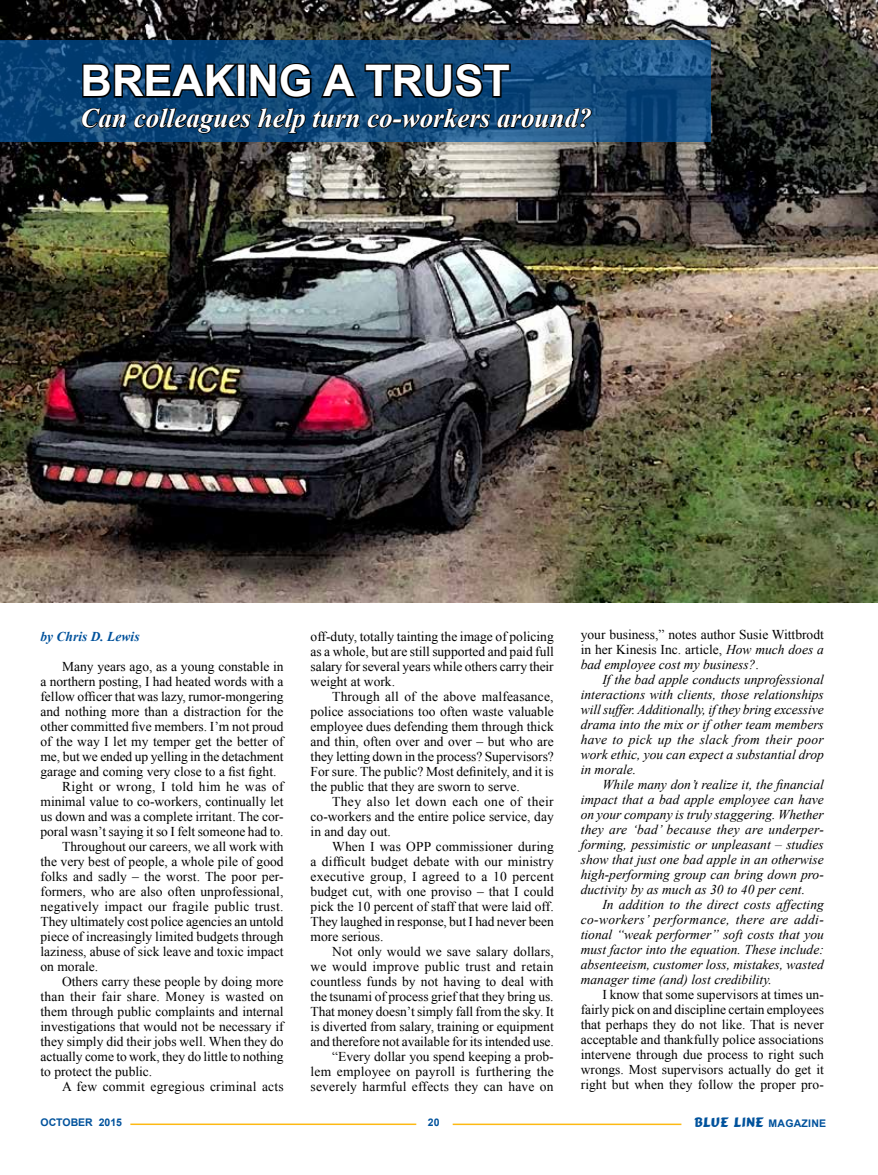
<style>
.page{position:relative;width:878px;height:1175px;background:#fff}
.page>*{position:absolute;margin:0;border:0;box-sizing:border-box;transform-origin:0 0}
.t1{font:700 43.5px "Arial";color:#fff}
.t2{font:italic 700 27px "Times New Roman";color:#fff}
.t3{font:13.5px/15px "Times New Roman";color:#000;text-align:justify}
.t4{font:italic 13.5px/15px "Times New Roman";color:#000;text-align:justify}
.t5{font:13.5px "Times New Roman";letter-spacing:.02em;color:#000}
.t6{font:13.5px "Comic";letter-spacing:.02em;color:#00529c}
.t7{font:italic 700 13.5px "Times New Roman";color:#00529c}
.t8{font:700 10.5px "Arial";color:#00529c}
.s1{font-style:italic}
.s2{font-family:"Arial";font-weight:700;font-size:10.5px}
</style>
<div class="page">
<hr style="left:130px;top:1123px;width:286px;height:2px;background:#fdb913">
<hr style="left:452px;top:1123px;width:229px;height:2px;background:#fdb913">
<img style="left:0;top:0;width:878px;height:602px">
<svg style="left:0;top:40px;width:711px;height:101px;background:#0f487b"></svg>
<svg style="left:81px;top:61px;width:161px;height:39px;background:#052644"></svg>
<div style="left:237px;top:64px;width:9px;height:34px;border:3px solid #000"></div>
<svg style="left:248px;top:61px;width:65px;height:39px;background:#0a2b47"></svg>
<svg style="left:319px;top:61px;width:193px;height:39px;background:#0a2f4f"></svg>
<svg style="left:81px;top:107px;width:512px;height:33px;background:#103c62"></svg>
<h1 class="t1" style="left:81px;top:52px;width:431px">BREAKING A TRUST</h1>
<h2 class="t2" style="left:81px;top:99px;width:512px">Can colleagues help turn co-workers around?</h2>
<p class="t7" style="left:40px;top:626px;width:101px">by Chris D. Lewis</p>
<p class="t3" style="left:62px;top:658px;width:223px">Many years ago, as a young constable in</p>
<p class="t3" style="left:40px;top:673px;width:244px">a northern posting, I had heated words with a</p>
<p class="t3" style="left:40px;top:688px;width:245px">fellow officer that was lazy, rumor-mongering</p>
<p class="t3" style="left:40px;top:703px;width:244px">and nothing more than a distraction for the</p>
<p class="t3" style="left:40px;top:718px;width:244px">other committed five members. I’m not proud</p>
<p class="t3" style="left:40px;top:733px;width:244px">of the way I let my temper get the better of</p>
<p class="t3" style="left:40px;top:748px;width:245px">me, but we ended up yelling in the detachment</p>
<p class="t3" style="left:40px;top:763px;width:237px">garage and coming very close to a fist fight.</p>
<p class="t5" style="left:62px;top:777px;width:223px">Right or wrong, I told him he was of</p>
<p class="t3" style="left:40px;top:793px;width:244px">minimal value to co-workers, continually let</p>
<p class="t3" style="left:40px;top:808px;width:244px">us down and was a complete irritant. The cor-</p>
<p class="t3" style="left:40px;top:823px;width:244px">poral wasn’t saying it so I felt someone had to.</p>
<p class="t3" style="left:62px;top:838px;width:223px">Throughout our careers, we all work with</p>
<p class="t3" style="left:40px;top:853px;width:244px">the very best of people, a whole pile of good</p>
<p class="t3" style="left:40px;top:868px;width:244px">folks and sadly – the worst. The poor per-</p>
<p class="t3" style="left:40px;top:883px;width:244px">formers, who are also often unprofessional,</p>
<p class="t5" style="left:40px;top:897px;width:244px">negatively impact our fragile public trust.</p>
<p class="t3" style="left:40px;top:913px;width:245px">They ultimately cost police agencies an untold</p>
<p class="t3" style="left:40px;top:928px;width:244px">piece of increasingly limited budgets through</p>
<p class="t3" style="left:40px;top:943px;width:245px">laziness, abuse of sick leave and toxic impact</p>
<p class="t3" style="left:40px;top:958px;width:59px">on morale.</p>
<p class="t3" style="left:62px;top:973px;width:223px">Others carry these people by doing more</p>
<p class="t5" style="left:40px;top:987px;width:245px">than their fair share. Money is wasted on</p>
<p class="t3" style="left:40px;top:1003px;width:244px">them through public complaints and internal</p>
<p class="t3" style="left:40px;top:1018px;width:244px">investigations that would not be necessary if</p>
<p class="t3" style="left:40px;top:1033px;width:244px">they simply did their jobs well. When they do</p>
<p class="t3" style="left:40px;top:1048px;width:245px">actually come to work, they do little to nothing</p>
<p class="t3" style="left:40px;top:1063px;width:113px">to protect the public.</p>
<p class="t3" style="left:62px;top:1078px;width:223px">A few commit egregious criminal acts</p>
<p class="t3" style="left:310px;top:628px;width:245px">off-duty, totally tainting the image of policing as a whole, but are still supported and paid full salary for several years while others carry their weight at work.</p>
<p class="t3" style="left:310px;top:688px;width:245px;text-indent:22px">Through all of the above malfeasance, police associations too often waste valuable employee dues defending them through thick and thin, often over and over – but who are they letting down in the process? Supervisors?<br>For sure. The public? Most definitely, and it is the public that they are sworn to serve.</p>
<p class="t3" style="left:310px;top:793px;width:245px;text-indent:22px">They also let down each one of their co-workers and the entire police service, day in and day out.</p>
<p class="t3" style="left:310px;top:838px;width:245px;text-indent:22px">When I was OPP commissioner during a difficult budget debate with our ministry executive group, I agreed to a 10 percent budget cut, with one proviso – that I could pick the 10 percent of staff that were laid off.<br>They laughed in response, but I had never been more serious.</p>
<p class="t3" style="left:310px;top:943px;width:245px;text-align:right">Not only would we save salary dollars,<br>we would improve public trust and retain countless funds by not having to deal with the tsunami of process grief that they bring us.<br>That money doesn’t simply fall from the sky. It is diverted from salary, training or equipment and therefore not available for its intended use. “Every dollar you spend keeping a prob&shy;lem employee on payroll is furthering the severely harmful effects they can have on</p>
<p class="t3" style="left:580px;top:626px;width:244px">your business,” notes author Susie Wittbrodt in her Kinesis Inc. article, <span class="s1">How much does a bad employee cost my business?</span>.</p>
<p class="t4" style="left:580px;top:671px;width:244px;text-indent:22px">If the bad apple conducts unprofessional interactions with clients, those relationships will suffer. Additionally, if they bring excessive drama into the mix or if other team members have to pick up the slack from their poor work ethic, you can expect a substantial drop in morale.</p>
<p class="t4" style="left:580px;top:776px;width:244px;text-indent:22px">While many don’t realize it, the financial impact that a bad apple employee can have on your company is truly staggering. Whether they are ‘bad’ because they are underper&shy;forming, pessimistic or unpleasant – studies show that just one bad apple in an otherwise high-performing group can bring down pro&shy;ductivity by as much as 30 to 40 per cent.</p>
<p class="t4" style="left:580px;top:896px;width:245px;text-indent:22px">In addition to the direct costs affecting co-workers’ performance, there are addi&shy;tional “weak performer” soft costs that you must factor into the equation. These include: absenteeism, customer loss, mistakes, wasted manager time (and) lost credibility.</p>
<p class="t3" style="left:580px;top:986px;width:245px;text-indent:22px">I know that some supervisors at times un&shy;fairly pick on and discipline certain employees that perhaps they do not like. That is never acceptable and thankfully police associations intervene through due process to right such wrongs. Most supervisors actually do get it right but when they follow the proper pro-</p>
<p class="t8" style="left:41px;top:1115px;width:83px">OCTOBER 2015</p>
<p class="t8" style="left:428px;top:1115px;width:13px">20</p>
<p class="t6" style="left:694px;top:1113px;width:133px">BLUE LINE <span class="s2">MAGAZINE</span></p>
</div>
